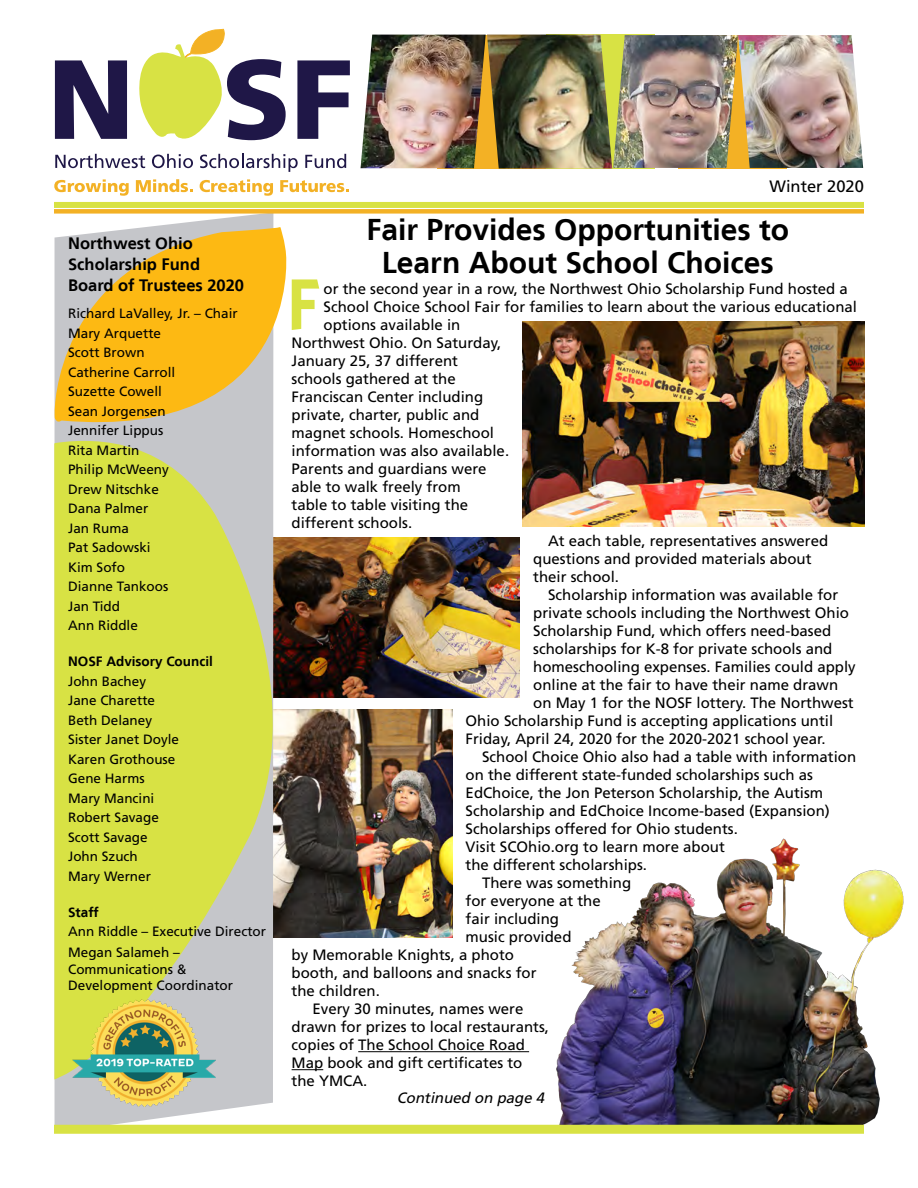
<style>
.page{position:relative;width:918px;height:1188px;background:#fff}
.page>*{position:absolute;margin:0;border:0;box-sizing:border-box;transform-origin:0 0}
.t1{font:600 72px "Itc Kabel";color:#d8e244}
.t2{font:700 30px/33px "Frutiger LT";color:#000;text-align:center}
.t3{font:700 16.5px/21px "Frutiger LT";color:#000}
.t4{font:16.5px "Frutiger LT Std";color:#000}
.t5{font:15px "Frutiger LT Std";color:#000}
.t6{font:italic 15px "Frutiger LT Std";color:#000}
.t7{font:13.5px/19.5px "Frutiger LT Std";color:#000}
.t8{font:700 13.5px "Frutiger LT";color:#000}
</style>
<div class="page">
<hr style="left:358px;top:1051px;width:171px;height:1px;background:#000">
<hr style="left:292px;top:1069px;width:31px;height:1px;background:#000">
<img style="left:315px;top:537px;width:205px;height:161px">
<img style="left:551px;top:838px;width:353px;height:287px">
<svg style="left:55px;top:60px;width:72px;height:79px"></svg>
<svg style="left:297px;top:60px;width:53px;height:79px"></svg>
<svg style="left:139px;top:29px;width:147px;height:111px"></svg>
<svg style="left:54px;top:179px;width:75px;height:17px"></svg>
<svg style="left:136px;top:179px;width:57px;height:13px"></svg>
<svg style="left:200px;top:179px;width:73px;height:17px"></svg>
<svg style="left:280px;top:180px;width:69px;height:12px"></svg>
<svg style="left:55px;top:154px;width:90px;height:14px"></svg>
<svg style="left:152px;top:154px;width:41px;height:14px"></svg>
<svg style="left:200px;top:154px;width:98px;height:18px"></svg>
<svg style="left:305px;top:154px;width:41px;height:14px"></svg>
<img style="left:361px;top:35px;width:502px;height:133px">
<div style="left:54px;top:202px;width:810px;height:6px;background:#d8e244"></div>
<img style="left:523px;top:322px;width:342px;height:204px">
<img style="left:315px;top:710px;width:137px;height:228px">
<svg style="left:55px;top:214px;width:218px;height:911px;fill:#c5c6ca"></svg>
<svg style="left:54px;top:227px;width:233px;height:209px;background:#ebc059"></svg>
<svg style="left:54px;top:436px;width:261px;height:644px;background:#c9ce69"></svg>
<img style="left:73px;top:1000px;width:143px;height:107px">
<div style="left:54px;top:1125px;width:810px;height:9px;background:#d8e244"></div>
<div style="left:54px;top:209px;width:810px;height:5px;background:#f3b125"></div>
<p class="t3" style="left:68px;top:233px;width:178px">Northwest Ohio<br>Scholarship Fund<br>Board of Trustees 2020</p>
<p class="t7" style="left:68px;top:304px;width:171px">Richard LaValley, Jr. – Chair<br>Mary Arquette<br>Scott Brown<br>Catherine Carroll<br>Suzette Cowell<br>Sean Jorgensen<br>Jennifer Lippus<br>Rita Martin<br>Philip McWeeny<br>Drew Nitschke<br>Dana Palmer<br>Jan Ruma<br>Pat Sadowski<br>Kim Sofo<br>Dianne Tankoos<br>Jan Tidd<br>Ann Riddle</p>
<p class="t8" style="left:68px;top:654px;width:146px">NOSF Advisory Council</p>
<p class="t7" style="left:68px;top:671px;width:113px">John Bachey<br>Jane Charette<br>Beth Delaney<br>Sister Janet Doyle<br>Karen Grothouse<br>Gene Harms<br>Mary Mancini<br>Robert Savage<br>Scott Savage<br>John Szuch<br>Mary Werner</p>
<p class="t8" style="left:68px;top:904px;width:32px">Staff</p>
<p class="t7" style="left:68px;top:921px;width:200px;line-height:21px">Ann Riddle – Executive Director<br>Megan Salameh –</p>
<p class="t7" style="left:68px;top:961px;width:167px;line-height:16.5px">Communications &amp;<br>Development Coordinator</p>
<p class="t4" style="left:770px;top:177px;width:96px">Winter 2020</p>
<h2 class="t2" style="left:366px;top:213px;width:424px">Fair Provides Opportunities to<br>Learn About School Choices</h2>
<h1 class="t1" style="left:287px;top:262px;width:33px">F</h1>
<p class="t5" style="left:324px;top:280px;width:526px">or the second year in a row, the Northwest Ohio Scholarship Fund hosted a</p>
<p class="t5" style="left:324px;top:298px;width:535px">School Choice School Fair for families to learn about the various educational</p>
<p class="t5" style="left:324px;top:316px;width:138px">options available in</p>
<p class="t5" style="left:292px;top:334px;width:211px">Northwest Ohio. On Saturday,</p>
<p class="t5" style="left:292px;top:352px;width:168px">January 25, 37 different</p>
<p class="t5" style="left:292px;top:370px;width:166px">schools gathered at the</p>
<p class="t5" style="left:292px;top:388px;width:193px">Franciscan Center including</p>
<p class="t5" style="left:292px;top:406px;width:189px">private, charter, public and</p>
<p class="t5" style="left:292px;top:424px;width:204px">magnet schools. Homeschool</p>
<p class="t5" style="left:292px;top:442px;width:219px">information was also available.</p>
<p class="t5" style="left:292px;top:460px;width:197px">Parents and guardians were</p>
<p class="t5" style="left:292px;top:478px;width:171px">able to walk freely from</p>
<p class="t5" style="left:292px;top:496px;width:178px">table to table visiting the</p>
<p class="t5" style="left:292px;top:514px;width:122px">different schools.</p>
<p class="t5" style="left:548px;top:532px;width:282px">At each table, representatives answered</p>
<p class="t5" style="left:533px;top:550px;width:280px">questions and provided materials about</p>
<p class="t5" style="left:533px;top:568px;width:87px">their school.</p>
<p class="t5" style="left:548px;top:586px;width:292px">Scholarship information was available for</p>
<p class="t5" style="left:533px;top:604px;width:317px">private schools including the Northwest Ohio</p>
<p class="t5" style="left:533px;top:622px;width:300px">Scholarship Fund, which offers need-based</p>
<p class="t5" style="left:533px;top:640px;width:301px">scholarships for K-8 for private schools and</p>
<p class="t5" style="left:533px;top:658px;width:324px">homeschooling expenses. Families could apply</p>
<p class="t5" style="left:533px;top:676px;width:307px">online at the fair to have their name drawn</p>
<p class="t5" style="left:533px;top:694px;width:322px">on May 1 for the NOSF lottery. The Northwest</p>
<p class="t5" style="left:466px;top:712px;width:369px">Ohio Scholarship Fund is accepting applications until</p>
<p class="t5" style="left:466px;top:730px;width:362px">Friday, April 24, 2020 for the 2020-2021 school year.</p>
<p class="t5" style="left:482px;top:748px;width:376px">School Choice Ohio also had a table with information</p>
<p class="t5" style="left:466px;top:766px;width:349px">on the different state-funded scholarships such as</p>
<p class="t5" style="left:466px;top:784px;width:359px">EdChoice, the Jon Peterson Scholarship, the Autism</p>
<p class="t5" style="left:466px;top:802px;width:366px">Scholarship and EdChoice Income-based (Expansion)</p>
<p class="t5" style="left:466px;top:820px;width:274px">Scholarships offered for Ohio students.</p>
<p class="t5" style="left:466px;top:838px;width:261px">Visit SCOhio.org to learn more about</p>
<p class="t5" style="left:466px;top:856px;width:183px">the different scholarships.</p>
<p class="t5" style="left:482px;top:874px;width:151px">There was something</p>
<p class="t5" style="left:466px;top:892px;width:137px">for everyone at the</p>
<p class="t5" style="left:466px;top:910px;width:95px">fair including</p>
<p class="t5" style="left:466px;top:928px;width:107px">music provided</p>
<p class="t5" style="left:292px;top:946px;width:224px">by Memorable Knights, a photo</p>
<p class="t5" style="left:292px;top:964px;width:247px">booth, and balloons and snacks for</p>
<p class="t5" style="left:292px;top:982px;width:90px">the children.</p>
<p class="t5" style="left:313px;top:1000px;width:212px">Every 30 minutes, names were</p>
<p class="t5" style="left:292px;top:1018px;width:259px">drawn for prizes to local restaurants,</p>
<p class="t5" style="left:292px;top:1036px;width:235px">copies of The School Choice Road</p>
<p class="t5" style="left:292px;top:1054px;width:232px">Map book and gift certificates to</p>
<p class="t5" style="left:292px;top:1072px;width:77px">the YMCA.</p>
<p class="t6" style="left:397px;top:1089px;width:152px">Continued on page 4</p>
</div>
